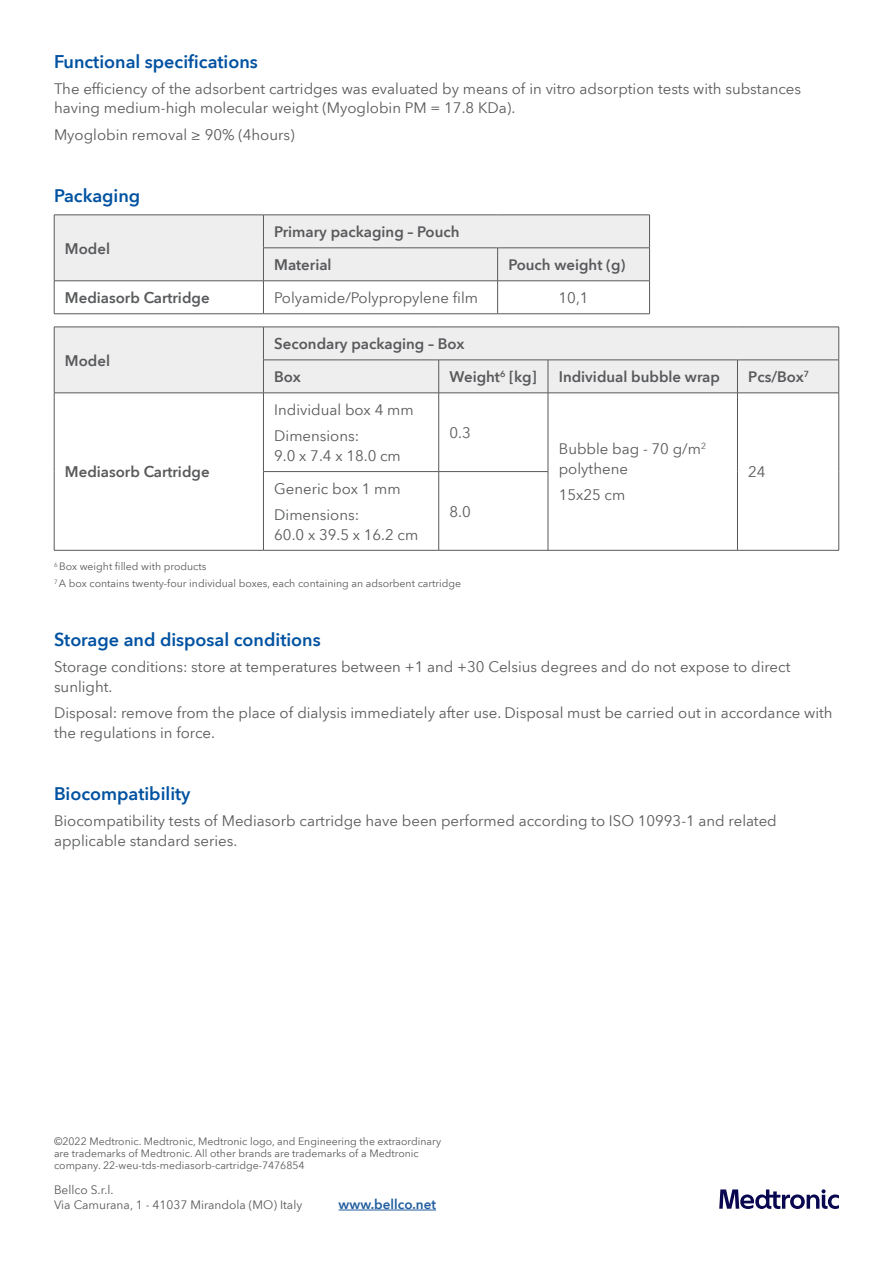
<style>
.page{position:relative;width:893px;height:1263px;background:#fff}
.page>*{position:absolute;margin:0;border:0;box-sizing:border-box;transform-origin:0 0}
.t1{font:600 18px "Avenir Next World";color:#0052a1}
.t2{font:15px/19.5px "Avenir Next World";color:#58595b}
.t3{font:600 15px/33px "Avenir Next World";color:#58595b}
.t4{font:600 13.5px "Avenir Next World";color:#215e9f}
.t5{font:12px/15px "Avenir Next World";color:#58595b}
.t6{font:10.5px/12px "Avenir Next World";color:#58595b}
</style>
<div class="page">
<div style="left:55px;top:216px;width:594px;height:65px;background:#eeeeef"></div>
<hr style="left:54px;top:215px;width:209px;height:1px;background:#58595b">
<hr style="left:54px;top:215px;width:1px;height:33px;background:#58595b">
<hr style="left:263px;top:215px;width:235px;height:1px;background:#58595b">
<hr style="left:263px;top:215px;width:1px;height:33px;background:#58595b">
<hr style="left:498px;top:215px;width:152px;height:1px;background:#58595b">
<hr style="left:649px;top:215px;width:1px;height:33px;background:#58595b">
<hr style="left:54px;top:248px;width:1px;height:33px;background:#58595b">
<hr style="left:263px;top:248px;width:235px;height:1px;background:#58595b">
<hr style="left:263px;top:248px;width:1px;height:33px;background:#58595b">
<hr style="left:498px;top:248px;width:152px;height:1px;background:#58595b">
<hr style="left:497px;top:248px;width:1px;height:33px;background:#58595b">
<hr style="left:649px;top:248px;width:1px;height:33px;background:#58595b">
<hr style="left:54px;top:281px;width:209px;height:1px;background:#58595b">
<hr style="left:54px;top:281px;width:1px;height:33px;background:#58595b">
<hr style="left:263px;top:281px;width:235px;height:1px;background:#58595b">
<hr style="left:263px;top:281px;width:1px;height:33px;background:#58595b">
<hr style="left:498px;top:281px;width:152px;height:1px;background:#58595b">
<hr style="left:497px;top:281px;width:1px;height:33px;background:#58595b">
<hr style="left:649px;top:281px;width:1px;height:33px;background:#58595b">
<hr style="left:54px;top:313px;width:209px;height:1px;background:#58595b">
<hr style="left:263px;top:313px;width:235px;height:1px;background:#58595b">
<hr style="left:498px;top:313px;width:152px;height:1px;background:#58595b">
<div style="left:55px;top:328px;width:783px;height:65px;background:#eeeeef"></div>
<hr style="left:54px;top:327px;width:209px;height:1px;background:#58595b">
<hr style="left:54px;top:327px;width:1px;height:33px;background:#58595b">
<hr style="left:263px;top:327px;width:176px;height:1px;background:#58595b">
<hr style="left:263px;top:327px;width:1px;height:33px;background:#58595b">
<hr style="left:439px;top:327px;width:109px;height:1px;background:#58595b">
<hr style="left:548px;top:327px;width:189px;height:1px;background:#58595b">
<hr style="left:737px;top:327px;width:102px;height:1px;background:#58595b">
<hr style="left:838px;top:327px;width:1px;height:33px;background:#58595b">
<hr style="left:54px;top:360px;width:1px;height:33px;background:#58595b">
<hr style="left:263px;top:360px;width:176px;height:1px;background:#58595b">
<hr style="left:263px;top:360px;width:1px;height:33px;background:#58595b">
<hr style="left:439px;top:360px;width:109px;height:1px;background:#58595b">
<hr style="left:438px;top:360px;width:1px;height:33px;background:#58595b">
<hr style="left:548px;top:360px;width:189px;height:1px;background:#58595b">
<hr style="left:548px;top:360px;width:1px;height:33px;background:#58595b">
<hr style="left:737px;top:360px;width:102px;height:1px;background:#58595b">
<hr style="left:737px;top:360px;width:1px;height:33px;background:#58595b">
<hr style="left:838px;top:360px;width:1px;height:33px;background:#58595b">
<hr style="left:54px;top:393px;width:209px;height:1px;background:#58595b">
<hr style="left:54px;top:393px;width:1px;height:79px;background:#58595b">
<hr style="left:263px;top:393px;width:176px;height:1px;background:#58595b">
<hr style="left:263px;top:393px;width:1px;height:78px;background:#58595b">
<hr style="left:439px;top:393px;width:109px;height:1px;background:#58595b">
<hr style="left:438px;top:393px;width:1px;height:78px;background:#58595b">
<hr style="left:548px;top:393px;width:189px;height:1px;background:#58595b">
<hr style="left:548px;top:393px;width:1px;height:78px;background:#58595b">
<hr style="left:737px;top:393px;width:102px;height:1px;background:#58595b">
<hr style="left:737px;top:393px;width:1px;height:79px;background:#58595b">
<hr style="left:838px;top:393px;width:1px;height:79px;background:#58595b">
<hr style="left:54px;top:472px;width:1px;height:78px;background:#58595b">
<hr style="left:263px;top:471px;width:176px;height:1px;background:#58595b">
<hr style="left:263px;top:472px;width:1px;height:78px;background:#58595b">
<hr style="left:439px;top:471px;width:109px;height:1px;background:#58595b">
<hr style="left:438px;top:472px;width:1px;height:78px;background:#58595b">
<hr style="left:548px;top:472px;width:1px;height:78px;background:#58595b">
<hr style="left:737px;top:472px;width:1px;height:78px;background:#58595b">
<hr style="left:838px;top:472px;width:1px;height:78px;background:#58595b">
<hr style="left:54px;top:550px;width:209px;height:1px;background:#58595b">
<hr style="left:263px;top:550px;width:176px;height:1px;background:#58595b">
<hr style="left:439px;top:550px;width:109px;height:1px;background:#58595b">
<hr style="left:548px;top:550px;width:189px;height:1px;background:#58595b">
<hr style="left:737px;top:550px;width:102px;height:1px;background:#58595b">
<hr style="left:339px;top:1210px;width:97px;height:1px;background:#215e9f">
<svg style="left:719px;top:1189px;width:120px;height:20px"></svg>
<p class="t1" style="left:54px;top:51px;width:205px">Functional specifications</p>
<p class="t2" style="left:54px;top:79px;width:749px">The efficiency of the adsorbent cartridges was evaluated by means of in vitro adsorption tests with substances having medium-high molecular weight (Myoglobin PM = 17.8 KDa).</p>
<p class="t2" style="left:54px;top:125px;width:242px">Myoglobin removal ≥ 90% (4hours)</p>
<p class="t1" style="left:54px;top:185px;width:88px">Packaging</p>
<p class="t3" style="left:65px;top:232px;width:47px">Model</p>
<p class="t3" style="left:274px;top:215px;width:187px">Primary packaging – Pouch<br>Material</p>
<p class="t3" style="left:508px;top:248px;width:119px">Pouch weight (g)</p>
<p class="t3" style="left:65px;top:281px;width:146px">Mediasorb Cartridge</p>
<p class="t2" style="left:274px;top:288px;width:205px">Polyamide/Polypropylene film</p>
<p class="t2" style="left:559px;top:288px;width:32px">10,1</p>
<p class="t3" style="left:65px;top:344px;width:47px">Model</p>
<p class="t3" style="left:65px;top:456px;width:146px">Mediasorb Cartridge</p>
<p class="t3" style="left:274px;top:327px;width:192px">Secondary packaging – Box<br>Box</p>
<p class="t3" style="left:449px;top:360px;width:89px">Weight<sup>6</sup> [kg]</p>
<p class="t3" style="left:559px;top:360px;width:163px">Individual bubble wrap</p>
<p class="t3" style="left:748px;top:360px;width:62px">Pcs/Box<sup>7</sup></p>
<p class="t2" style="left:274px;top:397px;width:141px;line-height:26.2px">Individual box 4 mm<br>Dimensions:</p>
<p class="t2" style="left:274px;top:446px;width:128px">9.0 x 7.4 x 18.0 cm</p>
<p class="t2" style="left:274px;top:476px;width:128px;line-height:26.2px">Generic box 1 mm<br>Dimensions:</p>
<p class="t2" style="left:274px;top:525px;width:146px">60.0 x 39.5 x 16.2 cm</p>
<p class="t2" style="left:449px;top:423px;width:23px">0.3</p>
<p class="t2" style="left:450px;top:502px;width:23px">8.0</p>
<p class="t2" style="left:559px;top:440px;width:149px">Bubble bag - 70 g/m<sup>2 </sup>polythene</p>
<p class="t2" style="left:559px;top:485px;width:68px">15x25 cm</p>
<p class="t2" style="left:748px;top:462px;width:19px">24</p>
<p class="t6" style="left:54px;top:558px;width:409px;line-height:17.4px"><sup>6</sup> Box weight filled with products<br><sup>7</sup> A box contains twenty-four individual boxes, each containing an adsorbent cartridge</p>
<p class="t1" style="left:54px;top:629px;width:268px">Storage and disposal conditions</p>
<p class="t2" style="left:54px;top:658px;width:738px">Storage conditions: store at temperatures between +1 and +30 Celsius degrees and do not expose to direct sunlight.</p>
<p class="t2" style="left:54px;top:703px;width:780px">Disposal: remove from the place of dialysis immediately after use. Disposal must be carried out in accordance with the regulations in force.</p>
<p class="t1" style="left:54px;top:783px;width:138px">Biocompatibility</p>
<p class="t2" style="left:54px;top:811px;width:724px">Biocompatibility tests of Mediasorb cartridge have been performed according to ISO 10993-1 and related applicable standard series.</p>
<p class="t6" style="left:54px;top:1135px;width:389px">©2022 Medtronic. Medtronic, Medtronic logo, and Engineering the extraordinary are trademarks of Medtronic. All other brands are trademarks of a Medtronic company. 22-weu-tds-mediasorb-cartridge-7476854</p>
<p class="t5" style="left:54px;top:1182px;width:250px">Bellco S.r.l.<br>Via Camurana, 1 - 41037 Mirandola (MO) Italy</p>
<p class="t4" style="left:339px;top:1196px;width:99px">www.bellco.net</p>
</div>
